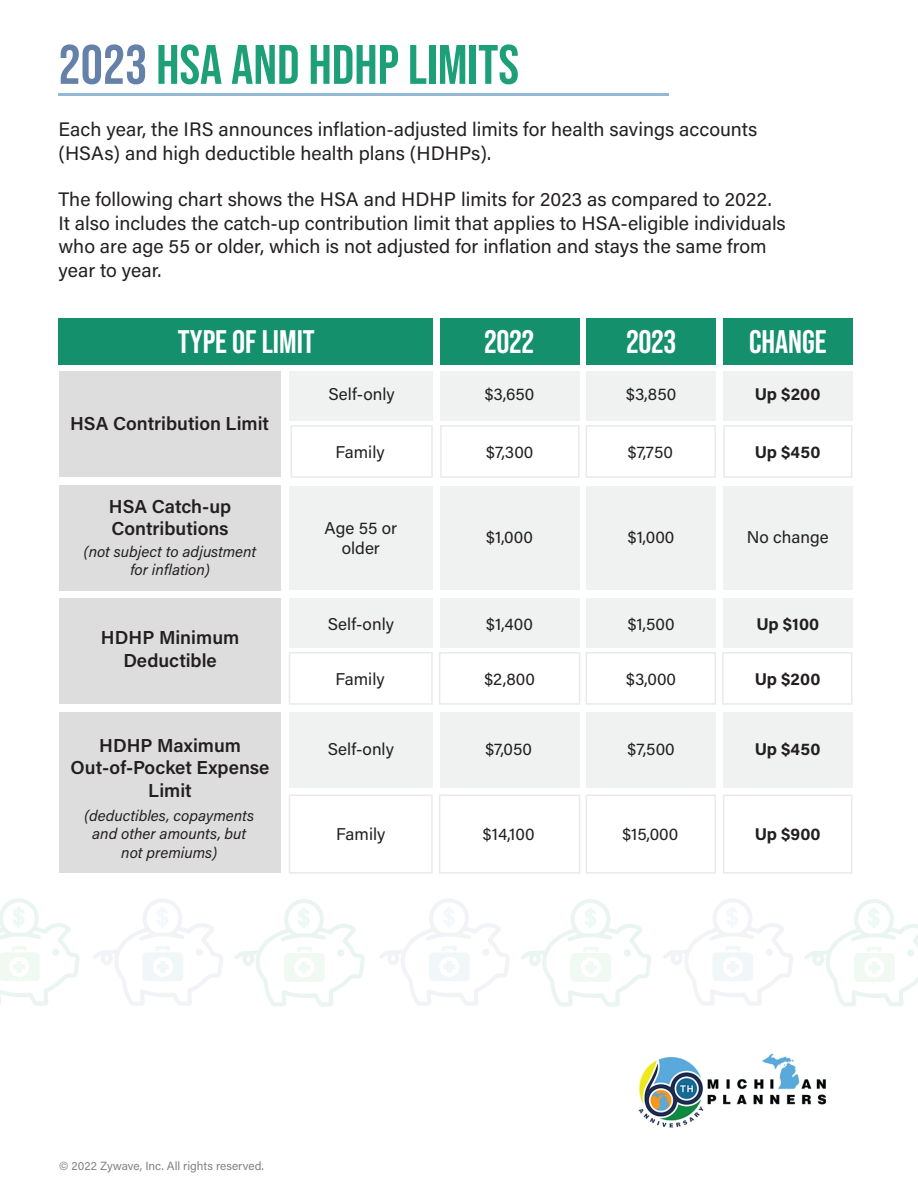
<style>
.page{position:relative;width:918px;height:1188px;background:#fff}
.page>*{position:absolute;margin:0;border:0;box-sizing:border-box;transform-origin:0 0}
.t1{font:55.5px "Bebas Neue";color:#1d9f78}
.t2{font:700 32.55px "Bebas Neue Pro";color:#fff}
.t3{font:19.5px/23.4px "Acumin Pro";color:#231f20}
.t4{font:600 18.75px/22.5px "Acumin Pro";color:#231f20;text-align:center}
.t5{font:17.1px/20.4px "Acumin Pro";letter-spacing:.005em;color:#231f20;text-align:center}
.t6{font:700 17.1px "Acumin Pro";letter-spacing:.005em;color:#231f20}
.t7{font:italic 15.3px/18.5px "Acumin Pro";color:#231f20;text-align:center}
.t8{font:11.85px "Acumin Pro";color:#808285}
.s1{color:#6581a9}
</style>
<div class="page">
<svg style="left:93px;top:899px;width:130px;height:106px"></svg>
<svg style="left:234px;top:899px;width:131px;height:107px"></svg>
<svg style="left:380px;top:899px;width:129px;height:106px"></svg>
<svg style="left:521px;top:899px;width:130px;height:107px"></svg>
<svg style="left:663px;top:899px;width:130px;height:106px"></svg>
<svg style="left:804px;top:899px;width:114px;height:107px"></svg>
<svg style="left:0;top:898px;width:80px;height:108px"></svg>
<hr style="left:58px;top:93px;width:611px;height:3px;background:#94b9d5">
<div style="left:58px;top:318px;width:375px;height:46px;background:#14906d"></div>
<div style="left:440px;top:318px;width:140px;height:46px;background:#14906d"></div>
<div style="left:586px;top:318px;width:130px;height:46px;background:#14906d"></div>
<div style="left:723px;top:318px;width:130px;height:46px;background:#14906d"></div>
<div style="left:59px;top:371px;width:222px;height:106px;background:#ddd"></div>
<div style="left:59px;top:486px;width:222px;height:105px;background:#ddd"></div>
<div style="left:440px;top:371px;width:140px;height:50px;background:#f0f1f1"></div>
<div style="left:290px;top:371px;width:143px;height:50px;background:#f0f1f1"></div>
<div style="left:586px;top:371px;width:130px;height:50px;background:#f0f1f1"></div>
<div style="left:723px;top:371px;width:130px;height:50px;background:#f0f1f1"></div>
<div style="left:440px;top:486px;width:140px;height:104px;background:#f0f1f1"></div>
<div style="left:290px;top:486px;width:143px;height:104px;background:#f0f1f1"></div>
<div style="left:586px;top:486px;width:130px;height:104px;background:#f0f1f1"></div>
<div style="left:723px;top:486px;width:130px;height:104px;background:#f0f1f1"></div>
<div style="left:440px;top:425px;width:140px;height:53px;border:2px solid #eaeaea"></div>
<div style="left:290px;top:425px;width:143px;height:53px;border:2px solid #eaeaea"></div>
<div style="left:586px;top:425px;width:130px;height:53px;border:2px solid #eaeaea"></div>
<div style="left:723px;top:425px;width:129px;height:53px;border:2px solid #eaeaea"></div>
<div style="left:59px;top:598px;width:222px;height:106px;background:#ddd"></div>
<div style="left:440px;top:598px;width:140px;height:50px;background:#f0f1f1"></div>
<div style="left:290px;top:598px;width:143px;height:50px;background:#f0f1f1"></div>
<div style="left:586px;top:598px;width:130px;height:50px;background:#f0f1f1"></div>
<div style="left:723px;top:598px;width:130px;height:50px;background:#f0f1f1"></div>
<div style="left:439px;top:652px;width:141px;height:53px;border:2px solid #eaeaea"></div>
<div style="left:289px;top:652px;width:144px;height:53px;border:2px solid #eaeaea"></div>
<div style="left:586px;top:652px;width:130px;height:53px;border:2px solid #eaeaea"></div>
<div style="left:722px;top:652px;width:130px;height:53px;border:2px solid #eaeaea"></div>
<div style="left:59px;top:712px;width:222px;height:161px;background:#ddd"></div>
<div style="left:440px;top:712px;width:140px;height:76px;background:#f0f1f1"></div>
<div style="left:290px;top:712px;width:143px;height:76px;background:#f0f1f1"></div>
<div style="left:586px;top:712px;width:130px;height:76px;background:#f0f1f1"></div>
<div style="left:723px;top:712px;width:130px;height:76px;background:#f0f1f1"></div>
<div style="left:439px;top:795px;width:141px;height:79px;border:2px solid #eaeaea"></div>
<div style="left:289px;top:795px;width:144px;height:79px;border:2px solid #eaeaea"></div>
<div style="left:586px;top:795px;width:130px;height:79px;border:2px solid #eaeaea"></div>
<div style="left:723px;top:795px;width:129px;height:79px;border:2px solid #eaeaea"></div>
<img style="left:638px;top:1053px;width:188px;height:75px">
<h1 class="t1" style="left:58px;top:33px;width:462px"><span class="s1">2023</span> HSA AND HDHP LIMITS</h1>
<p class="t3" style="left:58px;top:117px;width:701px">Each year, the IRS announces inflation-adjusted limits for health savings accounts (HSAs) and high deductible health plans (HDHPs).</p>
<p class="t3" style="left:58px;top:187px;width:729px">The following chart shows the HSA and HDHP limits for 2023 as compared to 2022.<br>It also includes the catch-up contribution limit that applies to HSA-eligible individuals who are age 55 or older, which is not adjusted for inflation and stays the same from year to year.</p>
<h2 class="t2" style="left:178px;top:323px;width:138px">TYPE OF LIMIT</h2>
<p class="t4" style="left:70px;top:412px;width:201px">HSA Contribution Limit</p>
<h2 class="t2" style="left:484px;top:323px;width:51px">2022</h2>
<h2 class="t2" style="left:626px;top:323px;width:51px">2023</h2>
<h2 class="t2" style="left:749px;top:323px;width:79px">CHANGE</h2>
<p class="t5" style="left:328px;top:383px;width:68px">Self-only</p>
<p class="t5" style="left:485px;top:383px;width:51px">$3,650</p>
<p class="t5" style="left:626px;top:383px;width:52px">$3,850</p>
<p class="t6" style="left:755px;top:382px;width:67px">Up $200</p>
<p class="t5" style="left:336px;top:441px;width:51px">Family</p>
<p class="t5" style="left:486px;top:441px;width:49px">$7,300</p>
<p class="t5" style="left:628px;top:441px;width:47px">$7,750</p>
<p class="t6" style="left:755px;top:440px;width:67px">Up $450</p>
<p class="t4" style="left:109px;top:494px;width:124px;text-align:left">HSA Catch-up<br>Contributions</p>
<p class="t7" style="left:84px;top:541px;width:174px">(not subject to adjustment for inflation)</p>
<p class="t5" style="left:325px;top:517px;width:74px">Age 55 or older</p>
<p class="t5" style="left:628px;top:526px;width:48px">$1,000</p>
<p class="t5" style="left:747px;top:526px;width:83px">No change</p>
<p class="t5" style="left:486px;top:526px;width:48px">$1,000</p>
<p class="t4" style="left:101px;top:626px;width:140px">HDHP Minimum<br>Deductible</p>
<p class="t5" style="left:328px;top:613px;width:68px">Self-only</p>
<p class="t5" style="left:486px;top:613px;width:48px">$1,400</p>
<p class="t5" style="left:628px;top:613px;width:48px">$1,500</p>
<p class="t6" style="left:756px;top:612px;width:64px">Up $100</p>
<p class="t5" style="left:336px;top:668px;width:51px">Family</p>
<p class="t5" style="left:484px;top:668px;width:52px">$2,800</p>
<p class="t5" style="left:626px;top:668px;width:51px">$3,000</p>
<p class="t6" style="left:755px;top:667px;width:67px">Up $200</p>
<p class="t4" style="left:71px;top:733px;width:200px">HDHP Maximum<br>Out-of-Pocket Expense<br>Limit</p>
<p class="t5" style="left:328px;top:738px;width:68px">Self-only</p>
<p class="t5" style="left:485px;top:738px;width:48px">$7,050</p>
<p class="t5" style="left:628px;top:738px;width:49px">$7,500</p>
<p class="t6" style="left:755px;top:737px;width:67px">Up $450</p>
<p class="t5" style="left:336px;top:824px;width:51px">Family</p>
<p class="t5" style="left:483px;top:824px;width:53px">$14,100</p>
<p class="t5" style="left:622px;top:824px;width:58px">$15,000</p>
<p class="t6" style="left:755px;top:822px;width:67px">Up $900</p>
<p class="t7" style="left:84px;top:806px;width:171px">(deductibles, copayments and other amounts, but not premiums)</p>
<p class="t8" style="left:59px;top:1158px;width:206px">© 2022 Zywave, Inc. All rights reserved.</p>
</div>
